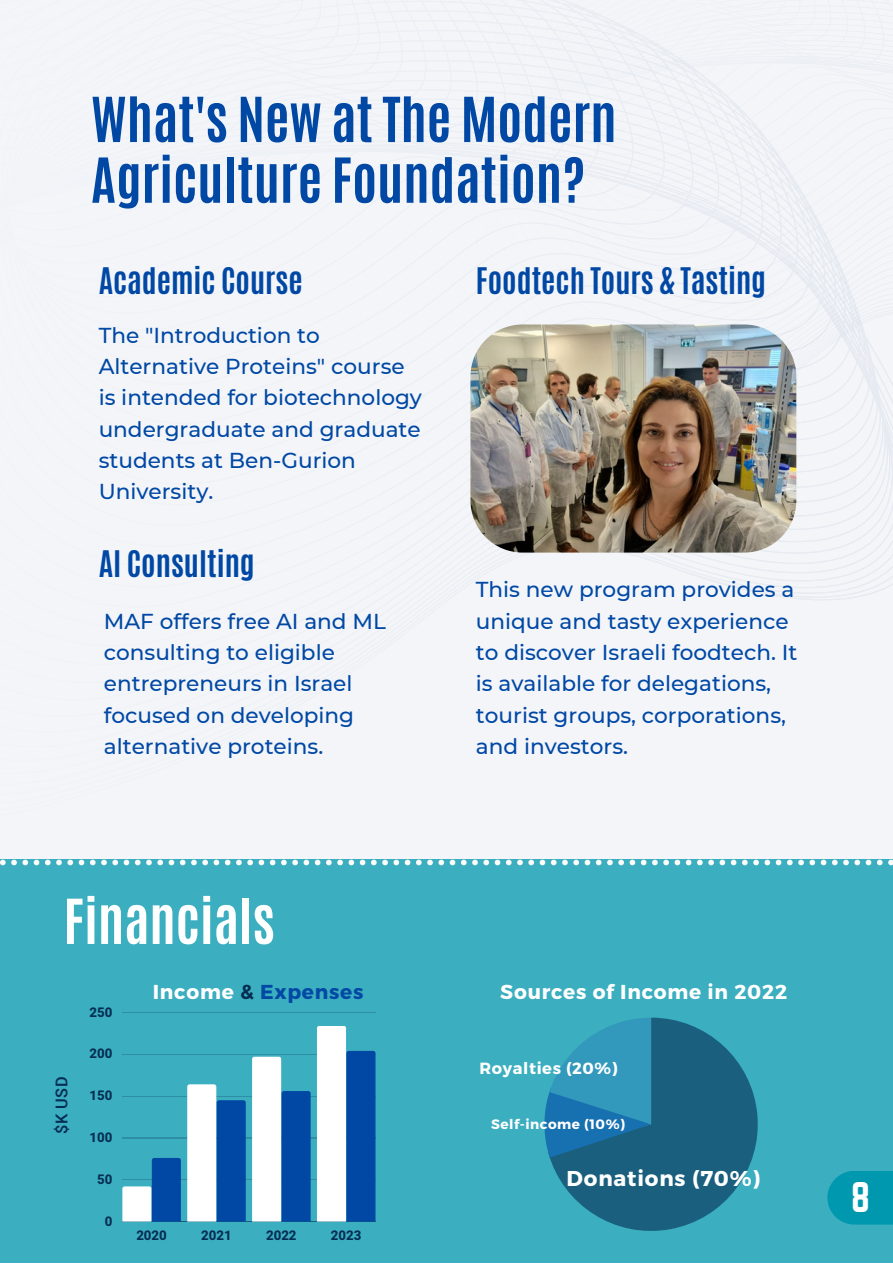
<style>
.page{position:relative;width:893px;height:1264px;background:#fff}
.page>*{position:absolute;margin:0;border:0;box-sizing:border-box;transform-origin:0 0}
.t1{font:700 52.65px/60.8px "Antonio";color:#0048a4}
.t2{font:700 52.65px "Antonio";color:#feffff}
.t3{font:37.5px "Norwester";color:#feffff}
.t4{font:700 30.6px "Antonio";color:#0048a4}
.t5{font:500 21.6px/31.3px "Montserrat";color:#0048a4}
.t6{font:700 21.45px "Montserrat";letter-spacing:.04em;color:#fff}
.t7{font:700 20.1px "Montserrat";letter-spacing:.04em;color:#fff}
.t8{font:700 20.1px "Montserrat";letter-spacing:.04em;color:#0048a4}
.t9{font:500 16.35px "Heebo";color:#042d52}
.t10{font:700 16.2px "Montserrat";letter-spacing:.035em;color:#fff}
.t11{font:700 13.65px "Montserrat";letter-spacing:.04em;color:#fff}
.t12{font:800 13.2px "Heebo";color:#042d52}
.s1{color:#fff}
.s2{color:#042d52}
</style>
<div class="page">
<div style="left:0;top:0;width:892px;height:1262px;background:#f3f5f9"></div>
<div style="left:0;top:859px;width:892px;height:403px;background:#3baec0"></div>
<svg style="left:470px;top:3px;width:422px;height:597px"></svg>
<svg style="left:0;top:859px;width:892px;height:6px"></svg>
<img style="left:470px;top:324px;width:326px;height:228px;border-radius:52px">
<hr style="left:122px;top:1012px;width:253px;height:1px;background:#042d52">
<hr style="left:122px;top:1054px;width:253px;height:1px;background:#042d52">
<hr style="left:122px;top:1095px;width:253px;height:1px;background:#042d52">
<hr style="left:122px;top:1137px;width:253px;height:1px;background:#042d52">
<hr style="left:122px;top:1179px;width:253px;height:1px;background:#042d52">
<hr style="left:122px;top:1221px;width:253px;height:1px;background:#042d52">
<svg style="left:122px;top:1158px;width:59px;height:63px"></svg>
<svg style="left:187px;top:1084px;width:59px;height:137px;background:#81a9d2"></svg>
<svg style="left:252px;top:1056px;width:58px;height:165px;background:#88b0d5"></svg>
<svg style="left:317px;top:1026px;width:58px;height:195px;background:#87acd4"></svg>
<svg style="left:544px;top:1017px;width:213px;height:213px"></svg>
<svg style="left:827px;top:1171px;width:65px;height:53px;background:#059ab0"></svg>
<p class="t1" style="left:91px;top:89px;width:527px">What's New at The Modern<br>Agriculture Foundation?</p>
<p class="t4" style="left:99px;top:259px;width:205px">Academic Course</p>
<p class="t5" style="left:99px;top:319px;width:325px">The "Introduction to<br>Alternative Proteins" course is intended for biotechnology undergraduate and graduate students at Ben-Gurion<br>University.</p>
<p class="t4" style="left:99px;top:542px;width:157px">AI Consulting</p>
<p class="t5" style="left:104px;top:605px;width:283px">MAF offers free AI and ML consulting to eligible entrepreneurs in Israel focused on developing alternative proteins.</p>
<p class="t4" style="left:476px;top:259px;width:291px">Foodtech Tours &amp; Tasting</p>
<p class="t5" style="left:476px;top:574px;width:323px">This new program provides a unique and tasty experience to discover Israeli foodtech. It is available for delegations, tourist groups, corporations, and investors.</p>
<p class="t2" style="left:64px;top:883px;width:213px">Financials</p>
<p class="t9" style="left:50px;top:1134px;width:59px;rotate:-90deg">$K USD</p>
<p class="t12" style="left:90px;top:1002px;width:24px">250</p>
<p class="t12" style="left:90px;top:1044px;width:24px">200</p>
<p class="t12" style="left:90px;top:1086px;width:24px">150</p>
<p class="t12" style="left:90px;top:1128px;width:24px">100</p>
<p class="t12" style="left:97px;top:1169px;width:17px">50</p>
<p class="t12" style="left:105px;top:1211px;width:9px">0</p>
<p class="t8" style="left:153px;top:978px;width:212px"><span class="s1">Income</span> <span class="s2">&amp;</span> Expenses</p>
<p class="t12" style="left:136px;top:1226px;width:32px">2020</p>
<p class="t12" style="left:201px;top:1226px;width:32px">2021</p>
<p class="t12" style="left:266px;top:1226px;width:32px">2022</p>
<p class="t12" style="left:331px;top:1226px;width:32px">2023</p>
<p class="t7" style="left:500px;top:978px;width:288px">Sources of Income in 2022</p>
<p class="t10" style="left:479px;top:1057px;width:139px">Royalties (20%)</p>
<p class="t11" style="left:491px;top:1114px;width:135px">Self-income (10%)</p>
<p class="t6" style="left:566px;top:1164px;width:195px">Donations (70%)</p>
<p class="t3" style="left:851px;top:1174px;width:20px">8</p>
</div>
